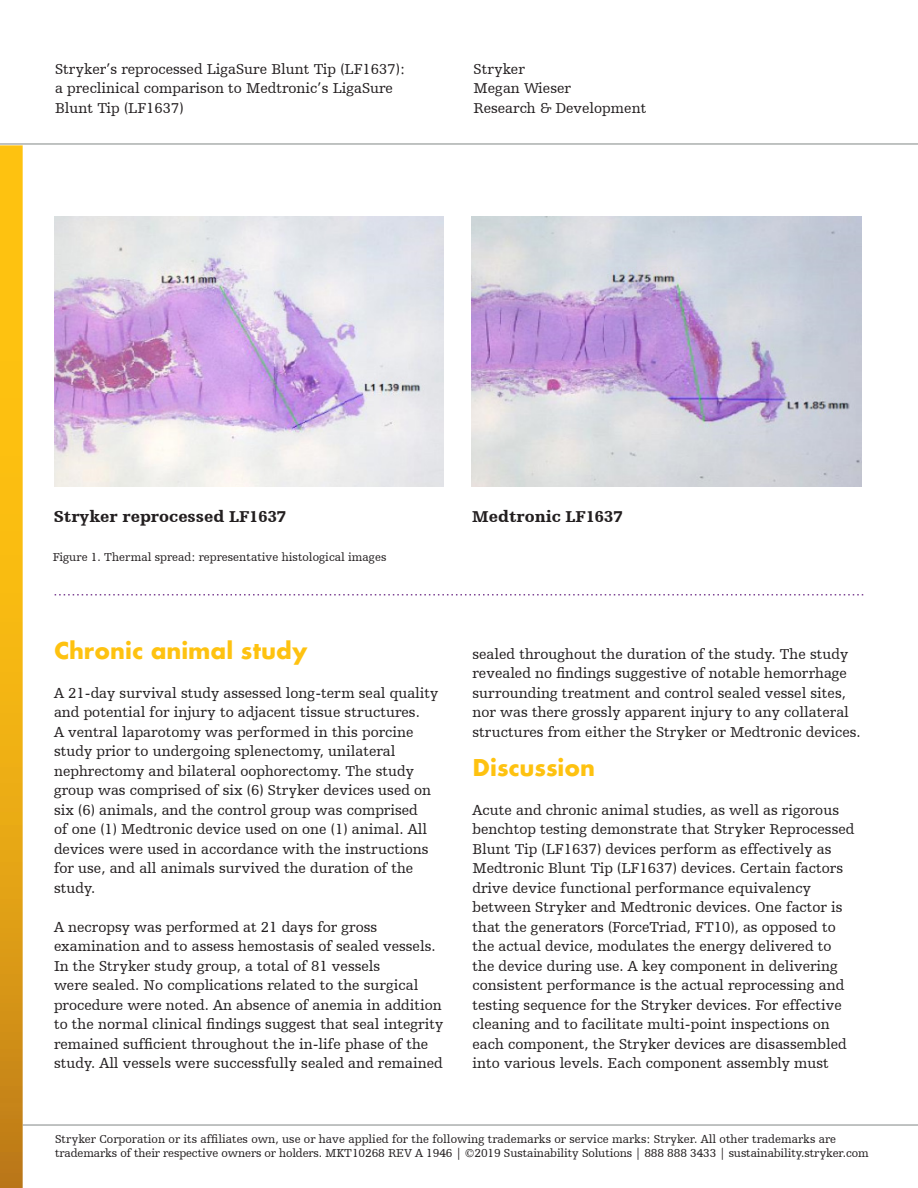
<style>
.page{position:relative;width:918px;height:1188px;background:#fff}
.page>*{position:absolute;margin:0;border:0;box-sizing:border-box;transform-origin:0 0}
.t1{font:700 22.5px "Futura";color:#fec210}
.subheader{font:900 16.5px "Humanist Slabserif 712 BT";color:#231f20}
.t2{font:15px/19.5px "Humanist Slabserif 712 BT";color:#231f20}
.Footnotes_sources{font:12px/13.5px "Humanist Slabserif 712 BT";color:#231f20}
</style>
<div class="page">
<hr style="left:23px;top:1124px;width:895px;height:2px;background:#abafae">
<svg style="left:0;top:145px;width:23px;height:1043px;background:#ecae16"></svg>
<hr style="left:0;top:143px;width:918px;height:2px;background:#abafae">
<img style="left:54px;top:216px;width:390px;height:270px">
<img style="left:471px;top:216px;width:391px;height:270px">
<svg style="left:55px;top:594px;width:808px;height:2px"></svg>
<p class="t2" style="left:55px;top:59px;width:352px">Stryker’s reprocessed LigaSure Blunt Tip (LF1637): a preclinical comparison to Medtronic’s LigaSure<br>Blunt Tip (LF1637)</p>
<p class="t2" style="left:474px;top:59px;width:174px">Stryker<br>Megan Wieser<br>Research &amp; Development</p>
<p class="subheader" style="left:54px;top:506px;width:234px">Stryker reprocessed LF1637</p>
<p class="subheader" style="left:472px;top:506px;width:152px">Medtronic LF1637</p>
<p class="Footnotes_sources" style="left:53px;top:550px;width:335px">Figure 1. Thermal spread: representative histological images</p>
<p class="t1" style="left:54px;top:634px;width:255px">Chronic animal study</p>
<p class="t2" style="left:54px;top:683px;width:386px">A 21-day survival study assessed long-term seal quality and potential for injury to adjacent tissue structures.<br>A ventral laparotomy was performed in this porcine study prior to undergoing splenectomy, unilateral nephrectomy and bilateral oophorectomy. The study group was comprised of six (6) Stryker devices used on six (6) animals, and the control group was comprised<br>of one (1) Medtronic device used on one (1) animal. All devices were used in accordance with the instructions for use, and all animals survived the duration of the study.</p>
<p class="t2" style="left:54px;top:917px;width:391px">A necropsy was performed at 21 days for gross examination and to assess hemostasis of sealed vessels.<br>In the Stryker study group, a total of 81 vessels<br>were sealed. No complications related to the surgical procedure were noted. An absence of anemia in addition to the normal clinical findings suggest that seal integrity remained sufficient throughout the in-life phase of the study. All vessels were successfully sealed and remained</p>
<p class="t2" style="left:472px;top:644px;width:390px">sealed throughout the duration of the study. The study revealed no findings suggestive of notable hemorrhage surrounding treatment and control sealed vessel sites, nor was there grossly apparent injury to any collateral structures from either the Stryker or Medtronic devices.</p>
<p class="t1" style="left:472px;top:751px;width:124px">Discussion</p>
<p class="t2" style="left:472px;top:800px;width:383px">Acute and chronic animal studies, as well as rigorous benchtop testing demonstrate that Stryker Reprocessed Blunt Tip (LF1637) devices perform as effectively as Medtronic Blunt Tip (LF1637) devices. Certain factors drive device functional performance equivalency between Stryker and Medtronic devices. One factor is that the generators (ForceTriad, FT10), as opposed to the actual device, modulates the energy delivered to the device during use. A key component in delivering consistent performance is the actual reprocessing and testing sequence for the Stryker devices. For effective cleaning and to facilitate multi-point inspections on each component, the Stryker devices are disassembled into various levels. Each component assembly must</p>
<p class="Footnotes_sources" style="left:55px;top:1132px;width:815px">Stryker Corporation or its affiliates own, use or have applied for the following trademarks or service marks: Stryker. All other trademarks are trademarks of their respective owners or holders. MKT10268 REV A 1946 | ©2019 Sustainability Solutions | 888 888 3433 | sustainability.stryker.com</p>
</div>
